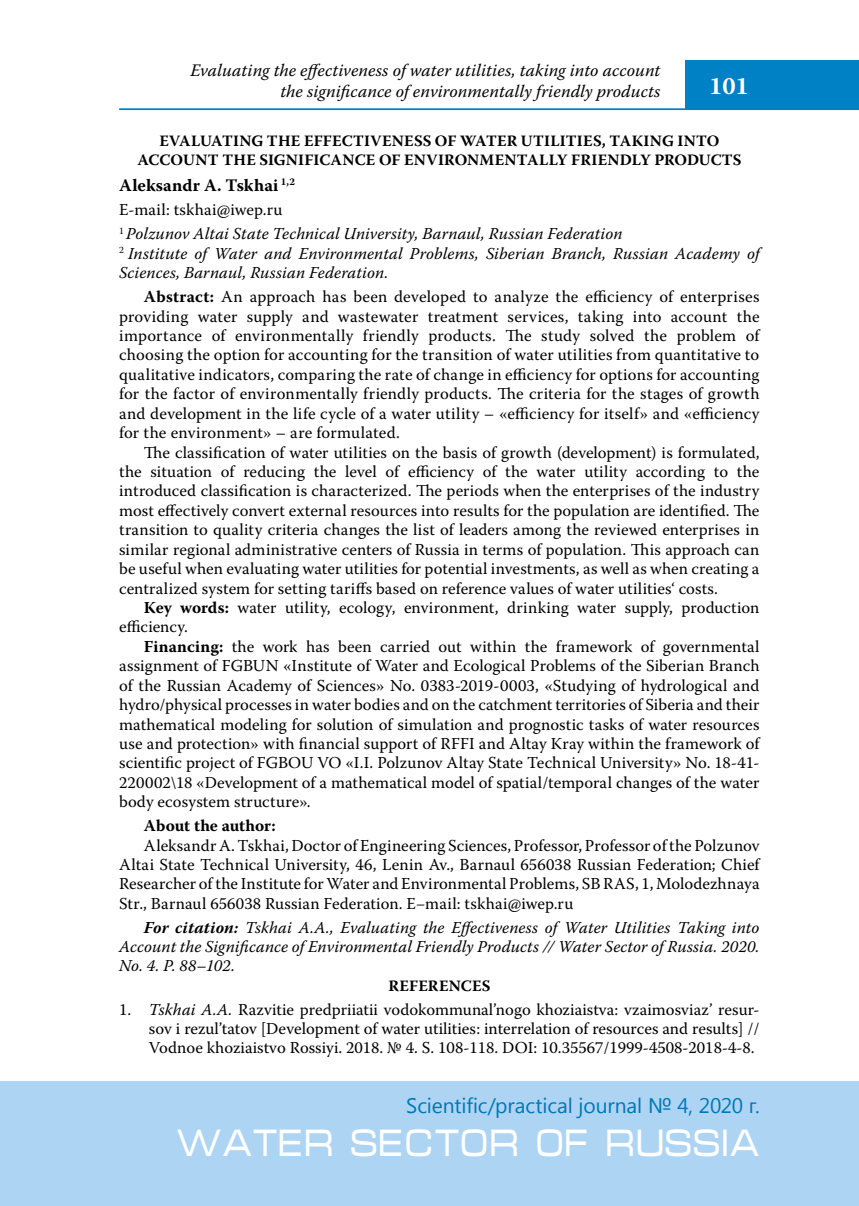
<style>
.page{position:relative;width:859px;height:1206px;background:#fff}
.page>*{position:absolute;margin:0;border:0;box-sizing:border-box;transform-origin:0 0}
.t1{font:38.5px "Micra C";color:#fff;scale:.83 1}
.t2{font:700 24.5px "Warnock Pro";color:#fff}
.t3{font:21px "Segoe UI";letter-spacing:-.005em;color:#0077b6}
.t4{font:italic 17.5px/21px "Warnock Pro";letter-spacing:.005em;color:#000;text-align:right}
.t5{font:700 17.5px "Warnock Pro";color:#000}
.t6{font:16.62px/19.4px "Warnock Pro";letter-spacing:.005em;color:#000;text-align:justify}
.t7{font:italic 16.62px/19.2px "Warnock Pro";letter-spacing:.005em;color:#000}
.t8{font:700 16.62px "Warnock Pro";color:#000}
.t9{font:700 15.75px "Warnock Pro";letter-spacing:.01em;color:#000}
.s1{font-style:normal}
.s2{font-weight:700}
.s3{font-style:italic}
</style>
<div class="page">
<hr style="left:119px;top:108px;width:739px;height:2px;background:#0080c5">
<div style="left:685px;top:60px;width:173px;height:50px;background:#0080c5"></div>
<div style="left:0;top:1081px;width:858px;height:124px;background:#add4f3"></div>
<p class="t4" style="left:190px;top:59px;width:471px">Evaluating the effectiveness of water utilities, taking into account the significance of environmentally friendly products</p>
<h2 class="t2" style="left:708px;top:71px;width:41px">101</h2>
<p class="t9" style="left:159px;top:131px;width:12px">EVALUA</p>
<p class="t9" style="left:222px;top:131px;width:93px">TING THE EFFEC</p>
<p class="t9" style="left:353px;top:131px;width:61px">TIVENESS</p>
<p class="t9" style="left:434px;top:131px;width:196px">OF WATER UTILITIES, TAKI</p>
<p class="t9" style="left:649px;top:131px;width:70px">NG INTO</p>
<p class="t9" style="left:137px;top:150px;width:13px">ACCOU</p>
<p class="t9" style="left:195px;top:150px;width:113px">NT THE SIGNIFICA</p>
<p class="t9" style="left:342px;top:150px;width:95px">NCE OF ENVIRO</p>
<p class="t9" style="left:467px;top:150px;width:72px">NMENTALLY</p>
<p class="t9" style="left:571px;top:150px;width:10px">FRIE</p>
<p class="t9" style="left:607px;top:150px;width:24px">NDLY</p>
<p class="t9" style="left:654px;top:150px;width:13px">PRODUC</p>
<p class="t9" style="left:721px;top:150px;width:20px">TS</p>
<p class="t5" style="left:119px;top:174px;width:177px">Аleksandr А. Tskhai <sup>1,2</sup></p>
<p class="t7" style="left:119px;top:197px;width:505px;line-height:24.2px"><span class="s1">Е-mail: tskhai@iwep.ru<br></span><sup>1</sup> Polzunov Altai State Technical University, Barnaul, Russian Federation</p>
<p class="t7" style="left:119px;top:243px;width:641px"><sup>2</sup> Institute of Water and Environmental Problems, Siberian Branch, Russian Academy of<br>Sciences, Barnaul, Russian Federation.</p>
<p class="t6" style="left:119px;top:287px;width:641px;text-indent:25px"><span class="s2">Abstract:</span> An approach has been developed to analyze the efficiency of enterprises providing water supply and wastewater treatment services, taking into account the importance of environmentally friendly products. The study solved the problem of choosing the option for accounting for the transition of water utilities from quantitative to qualitative indicators, comparing the rate of change in efficiency for options for accounting for the factor of environmentally friendly products. The criteria for the stages of growth and development in the life cycle of a water utility – «efficiency for itself» and «efficiency for the environment» – are formulated.</p>
<p class="t6" style="left:119px;top:442px;width:641px;text-indent:25px">The classification of water utilities on the basis of growth (development) is formulated, the situation of reducing the level of efficiency of the water utility according to the introduced classification is characterized. The periods when the enterprises of the industry most effectively convert external resources into results for the population are identified. The transition to quality criteria changes the list of leaders among the reviewed enterprises in similar regional administrative centers of Russia in terms of population. This approach can be useful when evaluating water utilities for potential investments, as well as when creating a centralized system for setting tariffs based on reference values of water utilities‘ costs.</p>
<p class="t6" style="left:119px;top:597px;width:641px;text-indent:25px"><span class="s2">Key words:</span> water utility, ecology, environment, drinking water supply, production efficiency.</p>
<p class="t6" style="left:119px;top:636px;width:641px;text-indent:25px"><span class="s2">Financing:</span> the work has been carried out within the framework of governmental assignment of FGBUN «Institute of Water and Ecological Problems of the Siberian Branch of the Russian Academy of Sciences» No. 0383-2019-0003, «Studying of hydrological and hydro/physical processes in water bodies and on the catchment territories of Siberia and their mathematical modeling for solution of simulation and prognostic tasks of water resources use and protection» with financial support of RFFI and Altay Kray within the framework of scientific project of FGBOU VO «I.I. Polzunov Altay State Technical University» No. 18-41- 220002\18 «Development of a mathematical model of spatial/temporal changes of the water body ecosystem structure».</p>
<p class="t8" style="left:144px;top:816px;width:133px">About the author:</p>
<p class="t6" style="left:119px;top:835px;width:641px;text-indent:25px">Aleksandr A. Tskhai, Doctor of Engineering Sciences, Professor, Professor of the Polzunov Altai State Technical University, 46, Lenin Av., Barnaul 656038 Russian Federation; Chief Researcher of the Institute for Water and Environmental Problems, SB RAS, 1, Molodezhnaya Str., Barnaul 656038 Russian Federation. Е−mail: tskhai@iwep.ru</p>
<p class="t7" style="left:119px;top:917px;width:641px;text-align:justify;text-indent:25px"><span class="s2">For citation:</span> Tskhai A.A., Evaluating the Effectiveness of Water Utilities Taking into Account the Significance of Environmental Friendly Products // Water Sector of Russia. 2020.<br>No. 4. P. 88–102.</p>
<p class="t9" style="left:388px;top:976px;width:11px">REFERE</p>
<p class="t9" style="left:448px;top:976px;width:23px">NCES</p>
<p class="t6" style="left:149px;top:999px;width:612px;text-indent:-30px">1. <span class="s3">Tskhai A.A.</span> Razvitie predpriiatii vodokommunal’nogo khoziaistva: vzaimosviaz’ resur&shy;sov i rezul’tatov [Development of water utilities: interrelation of resources and results] // Vodnoe khoziaistvo Rossiyi. 2018. № 4. S. 108-118. DOI: 10.35567/1999-4508-2018-4-8.</p>
<p class="t3" style="left:406px;top:1090px;width:354px">scientific/practical journal № 4, 2020 г.</p>
<h1 class="t1" style="left:175px;top:1126px;width:705px">WATER SECTOR OF RUSSIA</h1>
</div>
